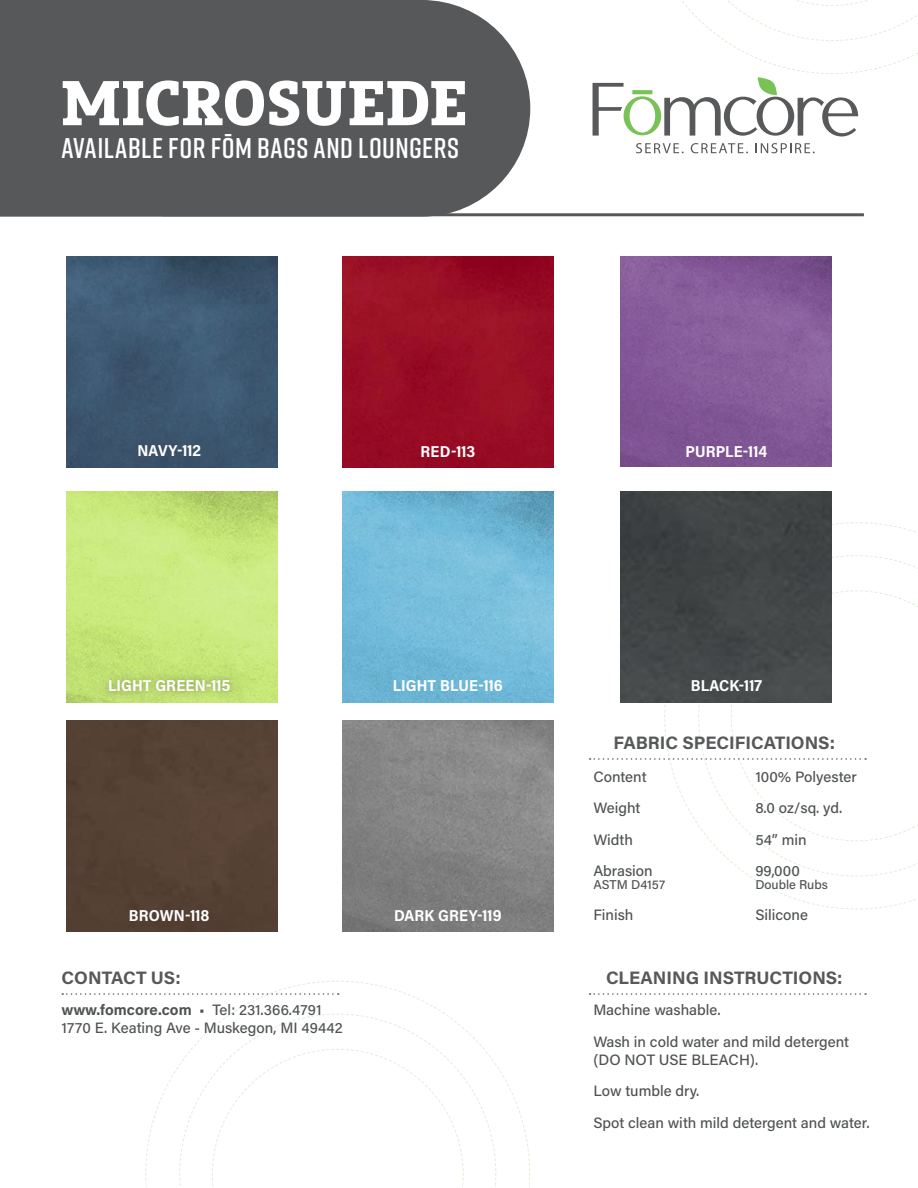
<style>
.page{position:relative;width:918px;height:1188px;background:#fff}
.page>*{position:absolute;margin:0;border:0;box-sizing:border-box;transform-origin:0 0}
.t1{font:800 63px "Dico Slab";color:#fff}
.t2{font:600 28.5px "Rift";letter-spacing:.02em;color:#fff}
.SubTitle{font:700 18px "Acumin Pro";color:#57585a}
.Zipper_Color_Name{font:700 15.9px "Acumin Pro Semi Cond";letter-spacing:.005em;color:#fff}
.Text_Area{font:500 15px/18px "Acumin Pro";color:#505353}
.t3{font:500 12.75px "Acumin Pro";color:#505353}
.s1{font-weight:700}
</style>
<div class="page">
<div style="left:0;top:0;width:530px;height:217px;background:#57585a"></div>
<hr style="left:162px;top:213px;width:702px;height:3px;background:#57585a">
<svg style="left:691px;top:143px;width:57px;height:10px"></svg>
<svg style="left:756px;top:143px;width:59px;height:10px"></svg>
<svg style="left:636px;top:143px;width:48px;height:10px"></svg>
<svg style="left:593px;top:0;width:325px;height:136px"></svg>
<img style="left:66px;top:256px;width:211px;height:211px">
<img style="left:66px;top:491px;width:211px;height:211px">
<div style="left:101px;top:672px;width:136px;height:27px;background:#231f20;opacity:.45"></div>
<div style="left:66px;top:721px;width:211px;height:211px;background:#564235"></div>
<img style="left:342px;top:256px;width:211px;height:211px">
<img style="left:342px;top:491px;width:211px;height:211px">
<img style="left:342px;top:721px;width:211px;height:211px">
<img style="left:621px;top:256px;width:211px;height:211px">
<div style="left:621px;top:491px;width:211px;height:31px;background:#404445"></div>
<svg style="left:590px;top:993px;width:276px;height:2px"></svg>
<svg style="left:590px;top:522px;width:328px;height:388px"></svg>
<svg style="left:62px;top:980px;width:469px;height:208px"></svg>
<p class="t1" style="left:62px;top:60px;width:407px">MICROSUEDE</p>
<p class="t2" style="left:62px;top:128px;width:399px">AVAILABLE FOR FŌM BAGS AND LOUNGERS</p>
<p class="Zipper_Color_Name" style="left:137px;top:440px;width:65px">NAVY-112</p>
<p class="Zipper_Color_Name" style="left:421px;top:440px;width:56px">RED-113</p>
<p class="Zipper_Color_Name" style="left:686px;top:440px;width:83px">PURPLE-114</p>
<p class="Zipper_Color_Name" style="left:108px;top:674px;width:124px">LIGHT GREEN-115</p>
<p class="Zipper_Color_Name" style="left:393px;top:675px;width:112px">LIGHT BLUE-116</p>
<p class="Zipper_Color_Name" style="left:691px;top:675px;width:73px">BLACK-117</p>
<p class="SubTitle" style="left:614px;top:730px;width:223px">FABRIC SPECIFICATIONS:</p>
<p class="Zipper_Color_Name" style="left:129px;top:904px;width:82px">BROWN-118</p>
<p class="Zipper_Color_Name" style="left:394px;top:905px;width:109px">DARK GREY-119</p>
<p class="Text_Area" style="left:593px;top:767px;width:55px">Content</p>
<p class="Text_Area" style="left:755px;top:767px;width:103px">100% Polyester</p>
<p class="Text_Area" style="left:593px;top:798px;width:49px">Weight</p>
<p class="Text_Area" style="left:755px;top:798px;width:88px">8.0 oz/sq. yd.</p>
<p class="Text_Area" style="left:593px;top:830px;width:41px">Width</p>
<p class="Text_Area" style="left:755px;top:830px;width:53px">54” min</p>
<p class="Text_Area" style="left:593px;top:861px;width:61px">Abrasion</p>
<p class="Text_Area" style="left:755px;top:861px;width:46px">99,000</p>
<p class="t3" style="left:593px;top:876px;width:73px">ASTM D4157</p>
<p class="t3" style="left:755px;top:876px;width:74px">Double Rubs</p>
<p class="Text_Area" style="left:593px;top:906px;width:42px">Finish</p>
<p class="Text_Area" style="left:755px;top:906px;width:54px">Silicone</p>
<p class="SubTitle" style="left:62px;top:965px;width:121px">CONTACT US:</p>
<p class="Text_Area" style="left:62px;top:1000px;width:283px"><span class="s1">www.fomcore.com</span> • Tel: 231.366.4791<br>1770 E. Keating Ave - Muskegon, MI 49442</p>
<p class="SubTitle" style="left:606px;top:965px;width:238px">CLEANING INSTRUCTIONS:</p>
<p class="Text_Area" style="left:593px;top:1000px;width:129px">Machine washable.</p>
<p class="Text_Area" style="left:593px;top:1032px;width:257px">Wash in cold water and mild detergent (DO NOT USE BLEACH).</p>
<p class="Text_Area" style="left:593px;top:1074px;width:278px;line-height:31.5px">Low tumble dry.<br>Spot clean with mild detergent and water.</p>
</div>
